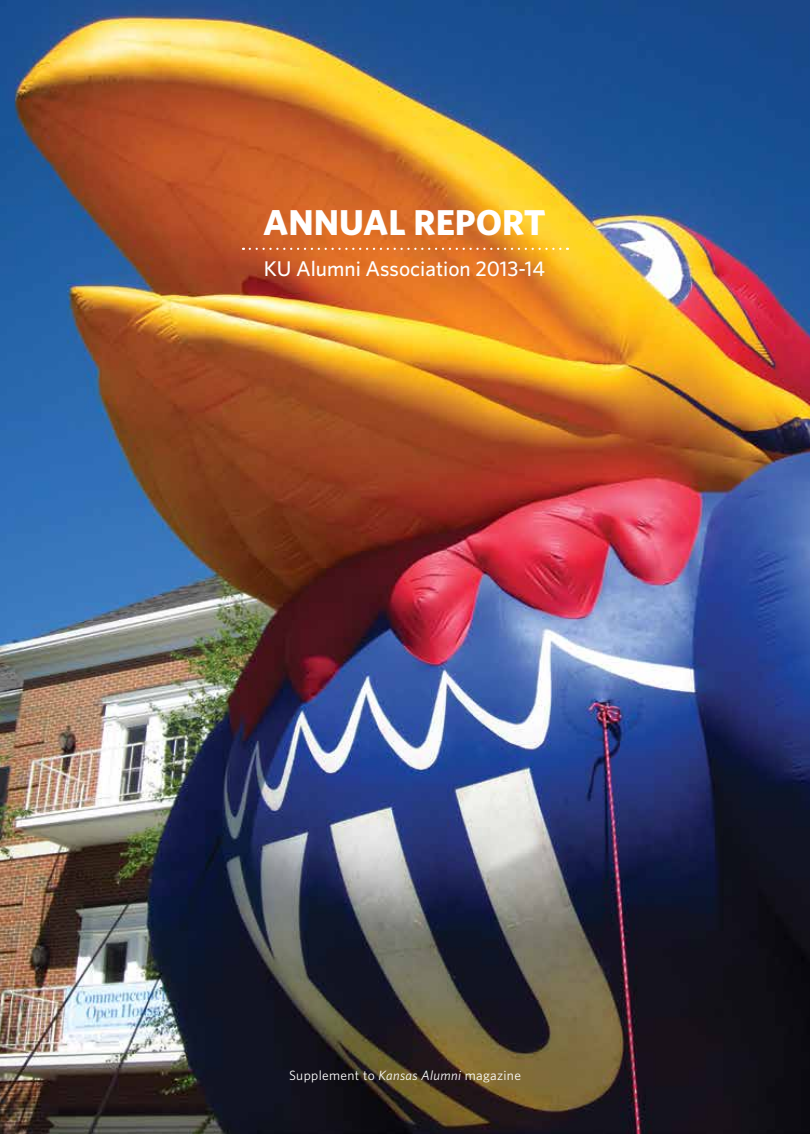
<style>
.page{position:relative;width:810px;height:1134px;background:#fff}
.page>*{position:absolute;margin:0;border:0;box-sizing:border-box;transform-origin:0 0}
.t1{font:700 36px "Whitney";color:#fff}
.t2{font:500 21.3px "Whitney";color:#fff}
.t3{font:13.5px "Whitney";letter-spacing:.025em;color:#fff}
.s1{font-style:italic}
</style>
<div class="page">
<img style="left:0;top:0;width:810px;height:1134px">
<svg style="left:250px;top:248px;width:318px;height:2px"></svg>
<h1 class="t1" style="left:263px;top:199px;width:284px">ANNUAL REPORT</h1>
<h2 class="t2" style="left:264px;top:255px;width:283px">KU Alumni Association 2013-14</h2>
<p class="t3" style="left:289px;top:1066px;width:233px">Supplement to <span class="s1">Kansas Alumni</span> magazine</p>
</div>
